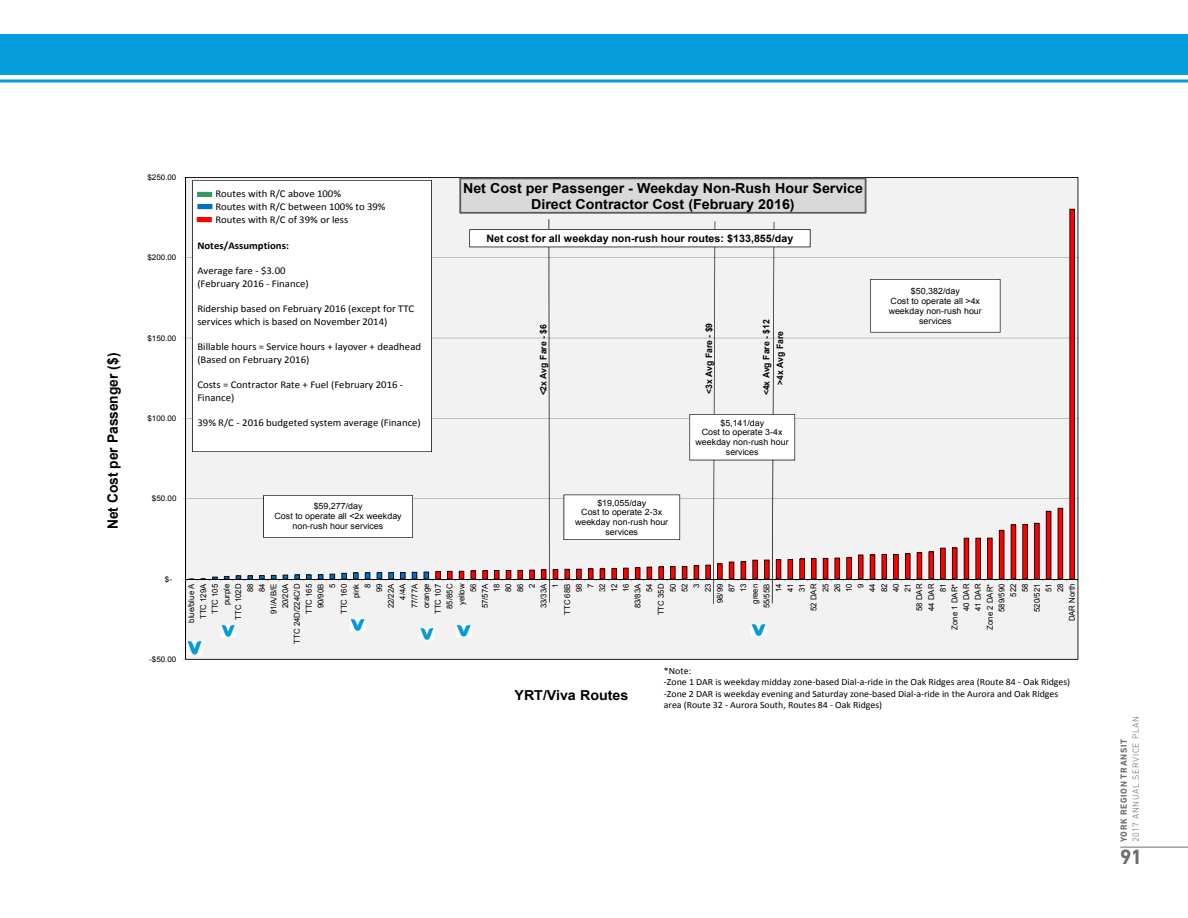
<style>
.page{position:relative;width:1188px;height:918px;background:#fff}
.page>*{position:absolute;margin:0;border:0;box-sizing:border-box;transform-origin:0 0}
.t1{font:700 21px "DIN Next LT Pro";color:#6c6d70}
.t2{font:700 14.25px "Arial";color:#000}
.t3{font:700 13.8px/15.9px "Arial";color:#000;text-align:center;scale:1.04 1}
.t4{font:10.35px/12.6px "Calibri";color:#000;scale:1.04 1}
.t5{font:700 10.35px "Arial";color:#000;scale:1.04 1}
.t6{font:700 10.35px "Calibri";color:#000;scale:1.04 1}
.t7{font:9.6px/11.6px "Calibri";color:#000;scale:1.04 1}
.t8{font:300 9px "DIN Next LT Pro";letter-spacing:.075em;color:#6c6d70}
.t9{font:700 9px "DIN Next LT Pro";letter-spacing:.075em;color:#6c6d70}
.t10{font:700 8.85px/13.5px "Arial";color:#000;text-align:center}
.t11{font:8.55px/9.9px "Arial";color:#000;text-align:center;scale:1.04 1}
.t12{font:8.1px/11.7px "Arial";letter-spacing:.005em;color:#000;text-align:right}
.t13{font:7.8px "Arial";letter-spacing:-.01em;color:#000;scale:1.04 1}
</style>
<div class="page">
<div style="left:0;top:34px;width:1188px;height:40px;background:#069ddc"></div>
<hr style="left:0;top:80px;width:1188px;height:2px;background:#069ddc">
<hr style="left:1120px;top:847px;width:68px;height:1px;background:#6c6d70">
<div style="left:185px;top:604px;width:893px;height:56px;background:#f2f2f2"></div>
<hr style="left:186px;top:177px;width:1px;height:482px;background:#000">
<img style="left:187px;top:641px;width:15px;height:14px">
<svg style="left:183px;top:177px;width:896px;height:427px"></svg>
<img style="left:455px;top:625px;width:16px;height:13px">
<img style="left:220px;top:625px;width:16px;height:13px">
<img style="left:751px;top:623px;width:15px;height:13px">
<img style="left:419px;top:627px;width:15px;height:14px">
<div style="left:197px;top:204px;width:16px;height:5px;background:#0070c0"></div>
<div style="left:197px;top:217px;width:15px;height:5px;background:#f00"></div>
<img style="left:350px;top:618px;width:15px;height:13px">
<p class="t2" style="left:103px;top:529px;width:178px;rotate:-90deg">Net Cost per Passenger ($)</p>
<p class="t13" style="left:147px;top:172px;width:29px">$250.00</p>
<p class="t13" style="left:147px;top:253px;width:29px">$200.00</p>
<p class="t13" style="left:147px;top:333px;width:29px">$150.00</p>
<p class="t13" style="left:147px;top:413px;width:29px">$100.00</p>
<p class="t13" style="left:152px;top:493px;width:25px">$50.00</p>
<p class="t4" style="left:216px;top:188px;width:165px">Routes with R/C above 100%<br>Routes with R/C between 100% to 39%<br>Routes with R/C of 39% or less</p>
<p class="t6" style="left:197px;top:239px;width:90px">Notes/Assumptions:</p>
<p class="t4" style="left:197px;top:264px;width:109px">Average fare ‐ $3.00 (February 2016 ‐ Finance)</p>
<p class="t4" style="left:197px;top:302px;width:210px">Ridership based on February 2016 (except for TTC services which is based on November 2014)</p>
<p class="t4" style="left:197px;top:340px;width:217px">Billable hours = Service hours + layover + deadhead (Based on February 2016)</p>
<p class="t4" style="left:197px;top:378px;width:199px">Costs = Contractor Rate + Fuel (February 2016 ‐<br>Finance)</p>
<p class="t4" style="left:197px;top:416px;width:216px">39% R/C ‐ 2016 budgeted system average (Finance)</p>
<p class="t3" style="left:463px;top:180px;width:386px">Net Cost per Passenger - Weekday Non-Rush Hour Service<br>Direct Contractor Cost (February 2016)</p>
<p class="t5" style="left:486px;top:232px;width:297px">Net cost for all weekday non-rush hour routes: $133,855/day</p>
<p class="t10" style="left:537px;top:395px;width:73px;rotate:-90deg">&lt;2x Avg Fare - $6</p>
<p class="t10" style="left:702px;top:394px;width:73px;rotate:-90deg">&lt;3x Avg Fare - $9</p>
<p class="t10" style="left:760px;top:395px;width:77px;rotate:-90deg">&lt;4x Avg Fare - $12 &gt;4x Avg Fare</p>
<p class="t11" style="left:696px;top:418px;width:91px">$5,141/day<br>Cost to operate 3-4x weekday non-rush hour services</p>
<p class="t11" style="left:275px;top:501px;width:124px">$59,277/day<br>Cost to operate all &lt;2x weekday non-rush hour services</p>
<p class="t11" style="left:575px;top:498px;width:91px">$19,055/day<br>Cost to operate 2-3x weekday non-rush hour services</p>
<p class="t11" style="left:889px;top:286px;width:91px">$50,382/day<br>Cost to operate all &gt;4x weekday non-rush hour services</p>
<p class="t13" style="left:165px;top:574px;width:8px">$-</p>
<p class="t13" style="left:149px;top:654px;width:28px">-$50.00</p>
<p class="t12" style="left:186px;top:644px;width:62px;rotate:-90deg">blue/blue A<br>TTC 129A<br>TTC 105<br>purple<br>TTC 102D<br>88<br>84<br>91/A/B/E<br>20/20A<br>TTC 24D/224C/D<br>TTC 165<br>90/90B<br>5<br>TTC 160<br>pink<br>8<br>99<br>22/22A<br>4/4A<br>77/77A<br>orange<br>TTC 107<br>85/85C<br>yellow<br>56<br>57/57A<br>18<br>80<br>86<br>2<br>33/33A<br>1<br>TTC 68B<br>98<br>7<br>32<br>12<br>16<br>83/83A<br>54<br>TTC 35D<br>50<br>52<br>3<br>23<br>98/99<br>87<br>13<br>green<br>55/55B<br>14<br>41<br>31<br>52 DAR<br>25<br>26<br>10<br>9<br>44<br>82<br>40<br>21<br>58 DAR<br>44 DAR<br>81<br>Zone 1 DAR*<br>40 DAR<br>41 DAR<br>Zone 2 DAR*<br>589/590<br>522<br>58<br>520/521<br>51<br>28<br>DAR North</p>
<p class="t3" style="left:515px;top:688px;width:111px">YRT/Viva Routes</p>
<p class="t7" style="left:664px;top:665px;width:392px">*Note:<br>‐Zone 1 DAR is weekday midday zone‐based Dial‐a‐ride in the Oak Ridges area (Route 84 ‐ Oak Ridges) ‐Zone 2 DAR is weekday evening and Saturday zone‐based Dial‐a‐ride in the Aurora and Oak Ridges area (Route 32 ‐ Aurora South, Routes 84 ‐ Oak Ridges)</p>
<p class="t8" style="left:1131px;top:842px;width:128px;rotate:-90deg">2017 ANNUAL SERVICE PLAN</p>
<h1 class="t1" style="left:1120px;top:845px;width:23px">91</h1>
<p class="t9" style="left:1119px;top:842px;width:105px;rotate:-90deg">YORK REGION TRANSIT</p>
</div>
